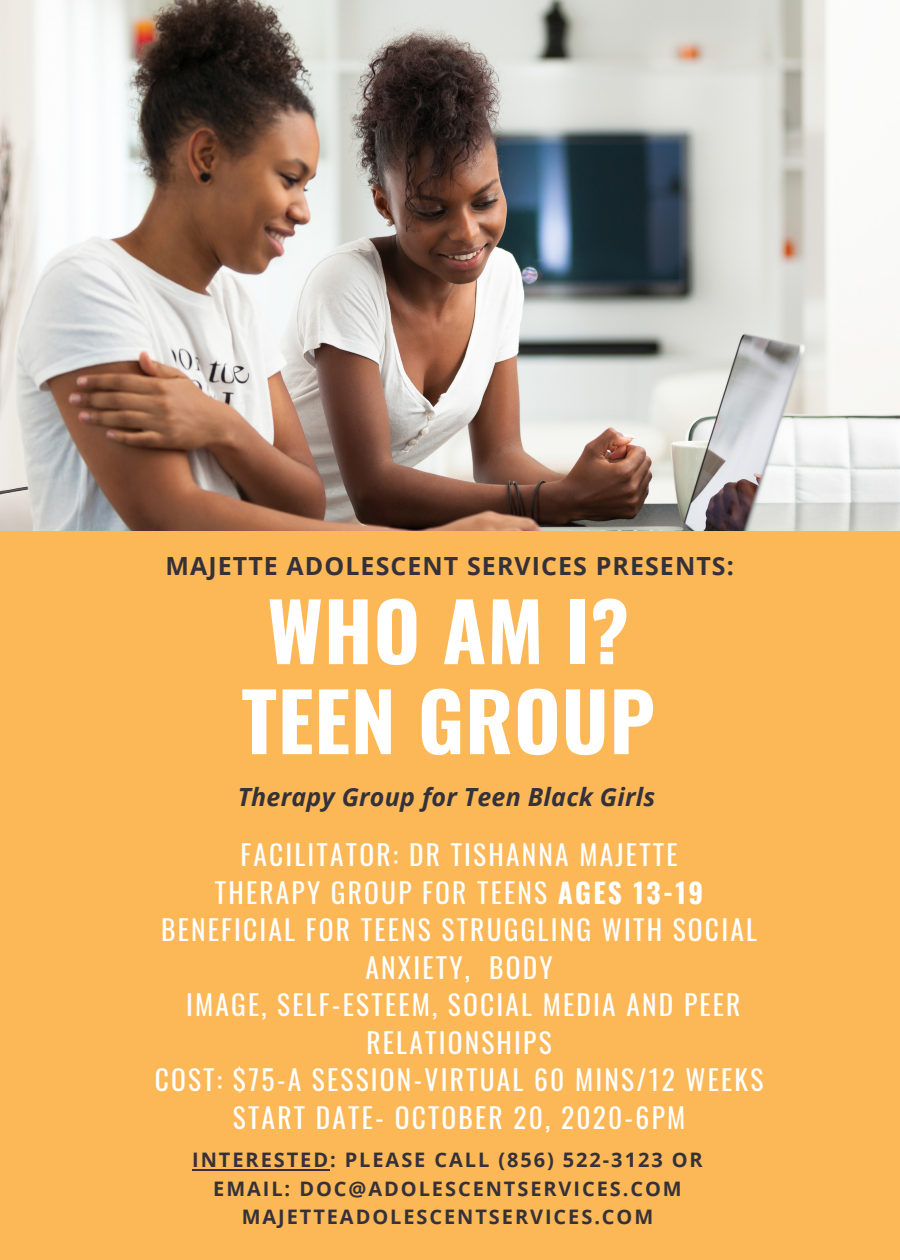
<style>
.page{position:relative;width:900px;height:1260px;background:#fff}
.page>*{position:absolute;margin:0;border:0;box-sizing:border-box;transform-origin:0 0}
.t1{font:700 80px/90px "Oswald";letter-spacing:.01em;color:#fff;text-align:center}
.t2{font:27.5px/37.5px "Oswald";letter-spacing:.08em;color:#fff;text-align:center}
.t3{font:700 25px "Open Sans";letter-spacing:.045em;color:#353139}
.t4{font:italic 700 25px "Open Sans";letter-spacing:.01em;color:#353139}
.t5{font:700 20px/28.2px "Open Sans";letter-spacing:.095em;color:#353139;text-align:center}
.s1{font-weight:700}
</style>
<div class="page">
<div style="left:0;top:530px;width:900px;height:730px;background:#fcb857"></div>
<hr style="left:192px;top:1169px;width:138px;height:2px;background:#353139">
<img style="left:0;top:0;width:899px;height:531px">
<p class="t3" style="left:165px;top:548px;width:570px">MAJETTE ADOLESCENT SERVICES PRESENTS:</p>
<h1 class="t1" style="left:241px;top:583px;width:415px">WHO AM I?<br>TEEN GROUP</h1>
<p class="t4" style="left:238px;top:779px;width:419px">Therapy Group for Teen Black Girls</p>
<p class="t2" style="left:155px;top:835px;width:610px">FACILITATOR: DR TISHANNA MAJETTE<br>THERAPY GROUP FOR TEENS <span class="s1">AGES 13-19<br></span>BENEFICIAL FOR TEENS STRUGGLING WITH SOCIAL ANXIETY, BODY<br>IMAGE, SELF-ESTEEM, SOCIAL MEDIA AND PEER RELATIONSHIPS<br>COST: $75-A SESSION-VIRTUAL 60 MINS/12 WEEKS START DATE- OCTOBER 20, 2020-6PM</p>
<p class="t5" style="left:192px;top:1146px;width:512px">INTERESTED: PLEASE CALL (856) 522-3123 OR<br>EMAIL: DOC@ADOLESCENTSERVICES.COM<br>MAJETTEADOLESCENTSERVICES.COM</p>
</div>
